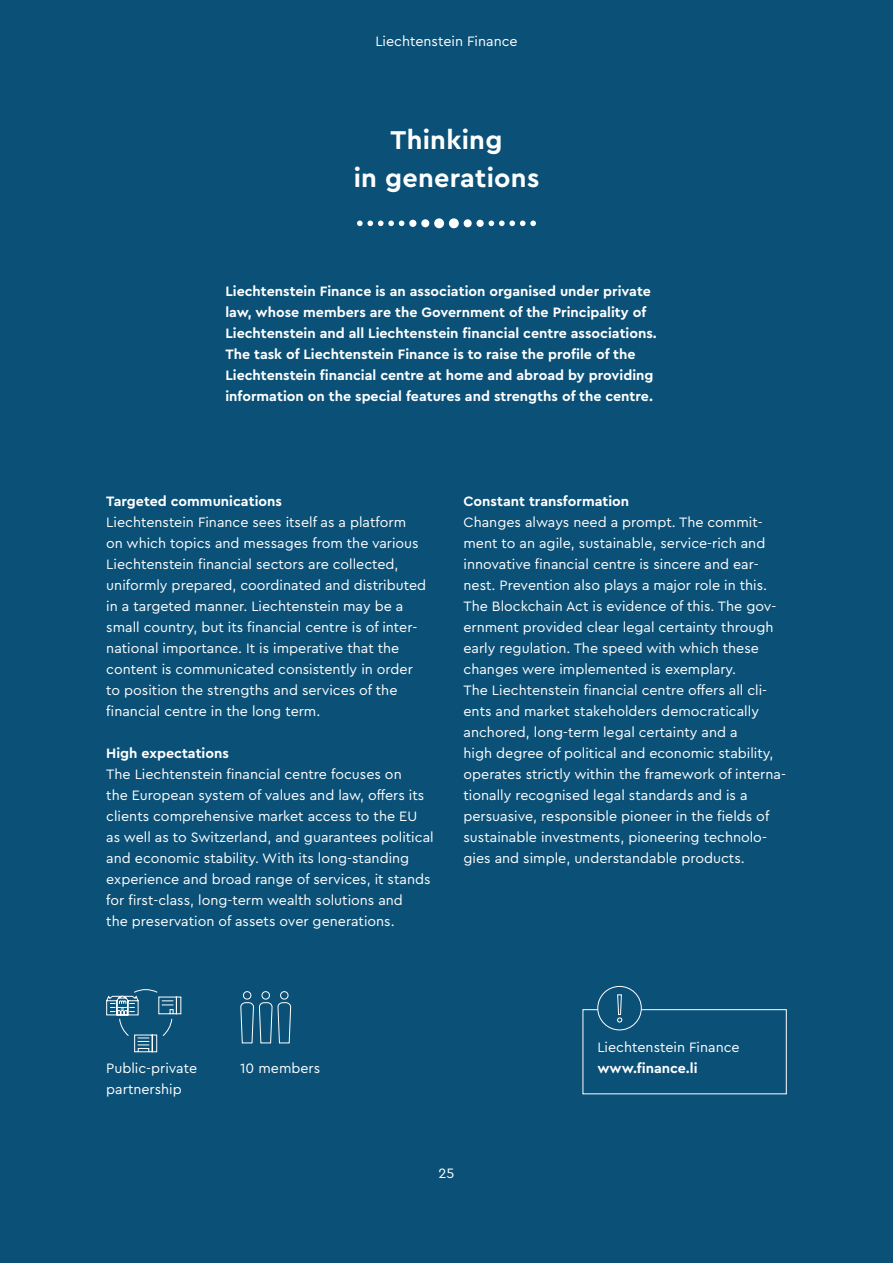
<style>
.page{position:relative;width:893px;height:1263px;background:#0a5077}
.page>*{position:absolute;margin:0;border:0;box-sizing:border-box;transform-origin:0 0}
.t1{font:700 27px/37.5px "Cera Pro";letter-spacing:.01em;color:#fff;text-align:center}
.t2{font:14.25px/21px "Cera Pro";color:#fff}
.t3{font:700 14.25px/21px "Cera Pro";color:#fff}
</style>
<div class="page">
<svg style="left:357px;top:220px;width:47px;height:6px"></svg>
<div style="left:409px;top:220px;width:7px;height:7px;background:#fff;border-radius:50%"></div>
<div style="left:421px;top:219px;width:8px;height:8px;background:#fff;border-radius:50%"></div>
<div style="left:434px;top:218px;width:10px;height:10px;background:#fff;border-radius:50%"></div>
<div style="left:449px;top:218px;width:10px;height:10px;background:#fff;border-radius:50%"></div>
<svg style="left:489px;top:220px;width:47px;height:6px"></svg>
<div style="left:476px;top:220px;width:8px;height:7px;background:#fff;border-radius:50%"></div>
<div style="left:464px;top:219px;width:8px;height:8px;background:#fff;border-radius:50%"></div>
<div style="left:243px;top:991px;width:8px;height:8px;border:1px solid #fff;border-radius:50%"></div>
<div style="left:262px;top:991px;width:8px;height:8px;border:1px solid #fff;border-radius:50%"></div>
<svg style="left:240px;top:1002px;width:51px;height:42px"></svg>
<div style="left:280px;top:991px;width:8px;height:8px;border:1px solid #fff;border-radius:50%"></div>
<svg style="left:106px;top:989px;width:76px;height:63px"></svg>
<div style="left:583px;top:1009px;width:204px;height:85px;border:1px solid #fff"></div>
<div style="left:598px;top:986px;width:43px;height:44px;background:#0a5077;border-radius:50%"></div>
<div style="left:597px;top:986px;width:45px;height:44px;border:1px solid #fff;border-radius:50%"></div>
<svg style="left:617px;top:994px;width:6px;height:29px"></svg>
<p class="t2" style="left:375px;top:30px;width:144px">Liechtenstein Finance</p>
<h1 class="t1" style="left:354px;top:120px;width:187px">Thinking<br>in generations</h1>
<p class="t3" style="left:225px;top:280px;width:433px">Liechtenstein Finance is an association organised under private law, whose members are the Government of the Principality of Liechtenstein and all Liechtenstein financial centre associations.<br>The task of Liechtenstein Finance is to raise the profile of the Liechtenstein financial centre at home and abroad by providing information on the special features and strengths of the centre.</p>
<p class="t3" style="left:106px;top:490px;width:177px">Targeted communications</p>
<p class="t2" style="left:106px;top:511px;width:321px">Liechtenstein Finance sees itself as a platform on which topics and messages from the various Liechtenstein financial sectors are collected, uniformly prepared, coordinated and distributed in a targeted manner. Liechtenstein may be a small country, but its financial centre is of inter&shy;national importance. It is imperative that the content is communicated consistently in order to position the strengths and services of the financial centre in the long term.</p>
<p class="t3" style="left:106px;top:742px;width:124px">High expectations</p>
<p class="t2" style="left:106px;top:763px;width:329px">The Liechtenstein financial centre focuses on<br>the European system of values and law, offers its clients comprehensive market access to the EU as well as to Switzerland, and guarantees political and economic stability. With its long-standing experience and broad range of services, it stands for first-class, long-term wealth solutions and<br>the preservation of assets over generations.</p>
<p class="t3" style="left:463px;top:490px;width:167px">Constant transformation</p>
<p class="t2" style="left:463px;top:511px;width:324px">Changes always need a prompt. The commit&shy;ment to an agile, sustainable, service-rich and innovative financial centre is sincere and ear&shy;nest. Prevention also plays a major role in this.<br>The Blockchain Act is evidence of this. The gov&shy;ernment provided clear legal certainty through early regulation. The speed with which these changes were implemented is exemplary.<br>The Liechtenstein financial centre offers all cli&shy;ents and market stakeholders democratically anchored, long-term legal certainty and a<br>high degree of political and economic stability, operates strictly within the framework of interna&shy;tionally recognised legal standards and is a persuasive, responsible pioneer in the fields of sustainable investments, pioneering technolo&shy;gies and simple, understandable products.</p>
<p class="t2" style="left:106px;top:1057px;width:92px">Public-private</p>
<p class="t2" style="left:240px;top:1057px;width:81px">10 members</p>
<p class="t2" style="left:106px;top:1078px;width:77px">partnership</p>
<p class="t2" style="left:439px;top:1162px;width:17px">25</p>
<p class="t2" style="left:597px;top:1036px;width:144px">Liechtenstein Finance</p>
<p class="t3" style="left:597px;top:1057px;width:102px">www.finance.li</p>
</div>
